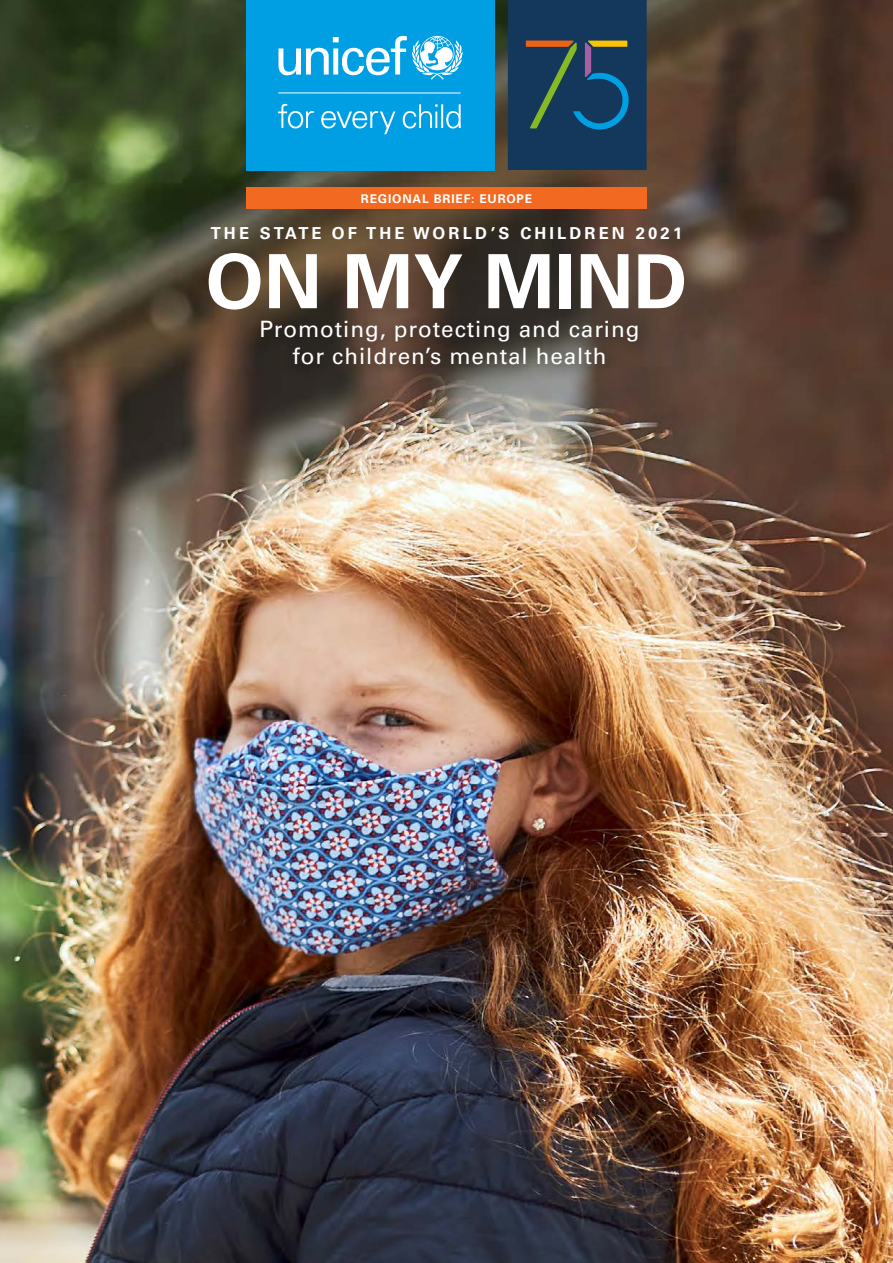
<style>
.page{position:relative;width:893px;height:1263px;background:#fff}
.page>*{position:absolute;margin:0;border:0;box-sizing:border-box;transform-origin:0 0}
.t1{font:700 74.7px "Univers LT Pro 65";color:#fff}
.t2{font:22.5px/26.8px "Univers LT Pro 55 Roman";letter-spacing:.04em;color:#fff;text-align:center}
.t3{font:700 16.5px "Univers LT Pro 65";letter-spacing:.19em;color:#fff}
.t4{font:700 12px "Univers LT Pro 65";letter-spacing:.07em;color:#fff}
</style>
<div class="page">
<img style="left:0;top:0;width:893px;height:1263px">
<div style="left:246px;top:188px;width:401px;height:21px;background:#f26a21"></div>
<div style="left:508px;top:0;width:139px;height:170px;background:#14385b"></div>
<svg style="left:526px;top:41px;width:103px;height:89px"></svg>
<div style="left:246px;top:0;width:249px;height:170px;background:#009fe3"></div>
<svg style="left:278px;top:36px;width:185px;height:44px"></svg>
<hr style="left:278px;top:92px;width:183px;height:1px;background:#fff">
<svg style="left:278px;top:104px;width:36px;height:24px"></svg>
<svg style="left:321px;top:111px;width:74px;height:23px"></svg>
<svg style="left:403px;top:104px;width:34px;height:24px"></svg>
<hr style="left:441px;top:104px;width:2px;height:24px;background:#fff">
<svg style="left:446px;top:104px;width:15px;height:24px"></svg>
<div style="left:251px;top:310px;width:404px;height:71px;background:#000;opacity:.5"></div>
<p class="t4" style="left:361px;top:191px;width:173px">REGIONAL BRIEF: EUROPE</p>
<p class="t3" style="left:211px;top:223px;width:473px">THE STATE OF THE WORLD’S CHILDREN 2021</p>
<h1 class="t1" style="left:206px;top:237px;width:483px">ON MY MIND</h1>
<p class="t2" style="left:259px;top:316px;width:382px">Promoting, protecting and caring for children’s mental health</p>
</div>
